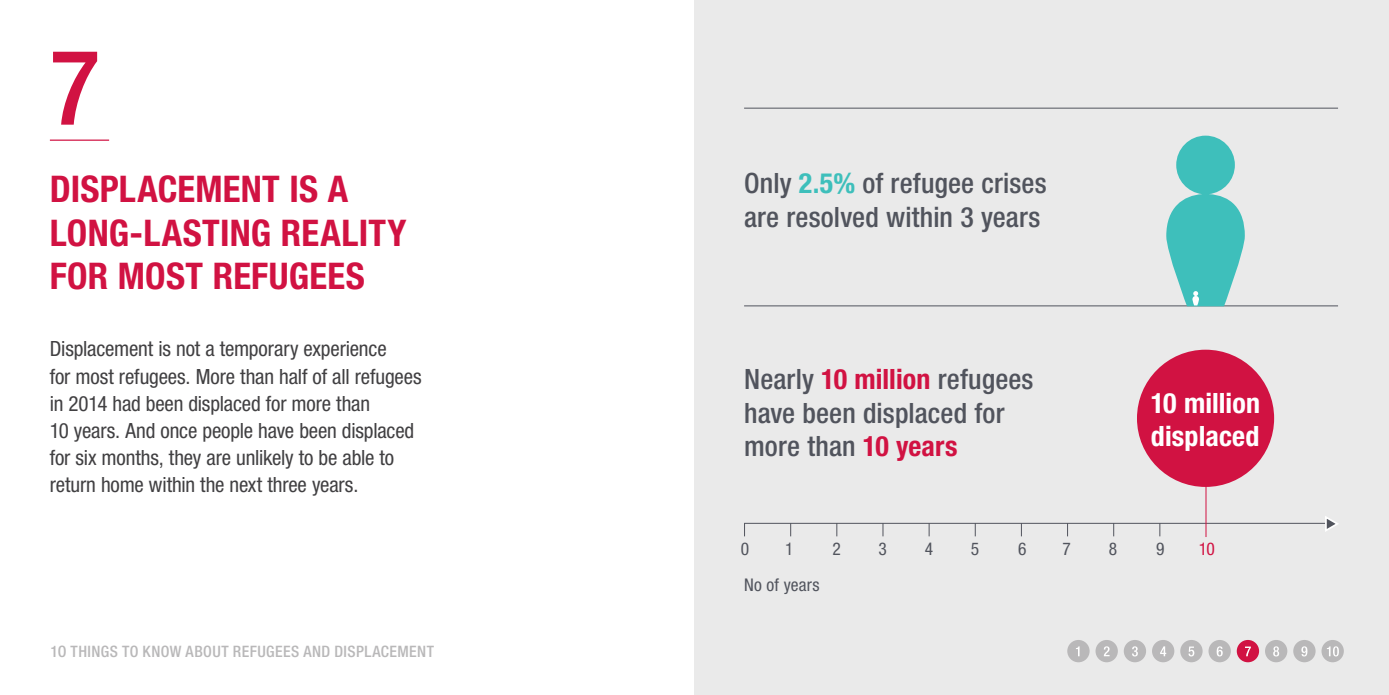
<style>
.page{position:relative;width:1389px;height:695px;background:#fff}
.page>*{position:absolute;margin:0;border:0;box-sizing:border-box;transform-origin:0 0}
.t1{font:500 condensed 105px "Helvetica Neue LT Std";color:#d11242}
.t2{font:700 condensed 36.75px/43.8px "Helvetica Neue LT Std";letter-spacing:.005em;color:#d11242}
.t3{font:500 condensed 28px/33.6px "Helvetica Neue LT Std";letter-spacing:.005em;color:#51545d}
.t4{font:700 condensed 28px/33.6px "Helvetica Neue LT Std";color:#fff}
.t5{font:condensed 21px/27.1px "Helvetica Neue LT Std";letter-spacing:-.005em;color:#414042}
.t6{font:condensed 17.5px "Helvetica Neue LT Std";letter-spacing:.015em;color:#51545d}
.t7{font:condensed 17.5px "Helvetica Neue LT Std";color:#d11242}
.t8{font:500 condensed 15.75px "Helvetica Neue LT Std";letter-spacing:.025em;color:#b9b8b9}
.s1{font-weight:700;color:#3ebfbb}
.s2{font-weight:700;color:#d11242}
</style>
<div class="page">
<div style="left:695px;top:0;width:694px;height:694px;background:#eaeaea"></div>
<hr style="left:50px;top:139px;width:59px;height:2px;background:#d11242">
<div style="left:1067px;top:639px;width:23px;height:23px;background:#b9b8b9;border-radius:50%"></div>
<svg style="left:1076px;top:646px;width:4px;height:10px"></svg>
<div style="left:1096px;top:639px;width:22px;height:23px;background:#b9b8b9;border-radius:50%"></div>
<svg style="left:1104px;top:646px;width:6px;height:10px"></svg>
<div style="left:1124px;top:639px;width:22px;height:23px;background:#b9b8b9;border-radius:50%"></div>
<svg style="left:1132px;top:646px;width:6px;height:10px"></svg>
<div style="left:1152px;top:639px;width:22px;height:23px;background:#b9b8b9;border-radius:50%"></div>
<svg style="left:1160px;top:646px;width:6px;height:10px"></svg>
<div style="left:1180px;top:639px;width:23px;height:23px;background:#b9b8b9;border-radius:50%"></div>
<svg style="left:1189px;top:646px;width:5px;height:10px"></svg>
<div style="left:1209px;top:639px;width:22px;height:23px;background:#b9b8b9;border-radius:50%"></div>
<svg style="left:1217px;top:646px;width:6px;height:10px"></svg>
<div style="left:1237px;top:639px;width:22px;height:23px;background:#d11242;border-radius:50%"></div>
<svg style="left:1245px;top:646px;width:6px;height:10px"></svg>
<div style="left:1265px;top:639px;width:22px;height:23px;background:#b9b8b9;border-radius:50%"></div>
<svg style="left:1273px;top:646px;width:6px;height:10px"></svg>
<div style="left:1293px;top:639px;width:23px;height:23px;background:#b9b8b9;border-radius:50%"></div>
<svg style="left:1301px;top:646px;width:6px;height:10px"></svg>
<div style="left:1321px;top:639px;width:23px;height:23px;background:#b9b8b9;border-radius:50%"></div>
<svg style="left:1327px;top:646px;width:12px;height:10px"></svg>
<hr style="left:744px;top:305px;width:594px;height:1px;background:#51545d">
<svg style="left:1166px;top:136px;width:79px;height:170px"></svg>
<hr style="left:744px;top:108px;width:594px;height:1px;background:#51545d">
<hr style="left:744px;top:523px;width:587px;height:1px;background:#51545d">
<svg style="left:1324px;top:516px;width:15px;height:16px"></svg>
<div style="left:1137px;top:349px;width:137px;height:138px;background:#d11242;border-radius:50%"></div>
<svg style="left:744px;top:524px;width:1px;height:12px"></svg>
<svg style="left:836px;top:524px;width:1px;height:12px"></svg>
<svg style="left:929px;top:524px;width:1px;height:12px"></svg>
<svg style="left:1067px;top:524px;width:1px;height:12px"></svg>
<svg style="left:1159px;top:524px;width:1px;height:12px"></svg>
<svg style="left:1021px;top:524px;width:1px;height:12px"></svg>
<svg style="left:1113px;top:524px;width:1px;height:12px"></svg>
<hr style="left:1206px;top:473px;width:1px;height:64px;background:#d11242">
<svg style="left:790px;top:524px;width:1px;height:12px"></svg>
<svg style="left:883px;top:523px;width:1px;height:13px"></svg>
<svg style="left:975px;top:524px;width:1px;height:12px"></svg>
<h1 class="t1" style="left:50px;top:25px;width:52px">7</h1>
<h2 class="t2" style="left:50px;top:166px;width:358px">DISPLACEMENT IS A<br>LONG-LASTING REALITY<br>FOR MOST REFUGEES</h2>
<p class="t5" style="left:50px;top:335px;width:373px">Displacement is not a temporary experience<br>for most refugees. More than half of all refugees in 2014 had been displaced for more than<br>10 years. And once people have been displaced for six months, they are unlikely to be able to return home within the next three years.</p>
<p class="t8" style="left:51px;top:642px;width:385px">1o things to know about refugees and displacement</p>
<h3 class="t3" style="left:744px;top:166px;width:304px">Only <span class="s1">2.5%</span> of refugee crises are resolved within 3 years</h3>
<h3 class="t3" style="left:744px;top:362px;width:291px">Nearly <span class="s2">10 MILLION</span> refugees have been displaced for more than <span class="s2">10 YEARS</span></h3>
<h3 class="t4" style="left:1151px;top:385px;width:111px">10 MILLION<br>DISPLACED</h3>
<p class="t6" style="left:741px;top:538px;width:10px">0</p>
<p class="t6" style="left:785px;top:538px;width:10px">1</p>
<p class="t6" style="left:832px;top:538px;width:10px">2</p>
<p class="t6" style="left:878px;top:538px;width:10px">3</p>
<p class="t6" style="left:925px;top:538px;width:10px">4</p>
<p class="t6" style="left:971px;top:538px;width:10px">5</p>
<p class="t6" style="left:1018px;top:538px;width:10px">6</p>
<p class="t6" style="left:1062px;top:538px;width:10px">7</p>
<p class="t6" style="left:1109px;top:538px;width:10px">8</p>
<p class="t6" style="left:1156px;top:538px;width:10px">9</p>
<p class="t7" style="left:1199px;top:538px;width:18px">10</p>
<p class="t6" style="left:744px;top:574px;width:77px">No of years</p>
</div>
